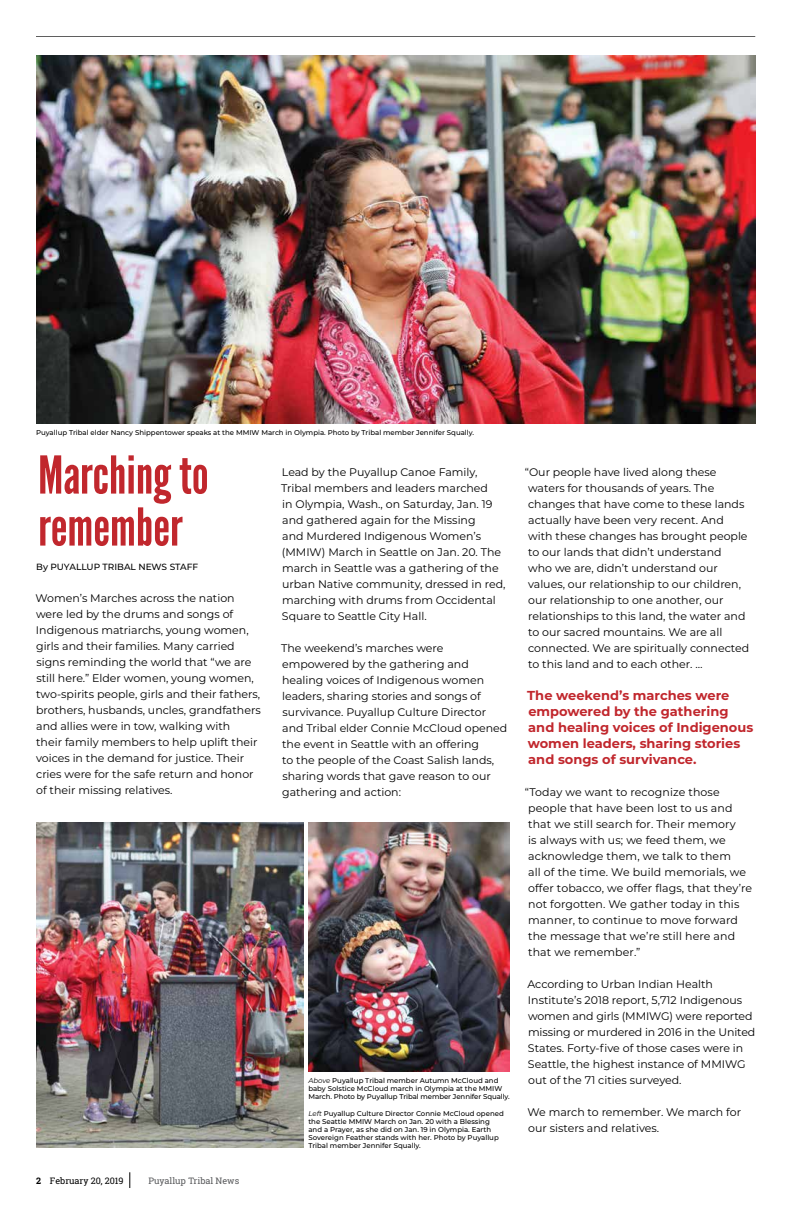
<style>
.page{position:relative;width:792px;height:1224px;background:#fff}
.page>*{position:absolute;margin:0;border:0;box-sizing:border-box;transform-origin:0 0}
.t1{font:52px/52px "League Gothic";color:#c1272d}
.t2{font:700 13px/16px "Montserrat";color:#c1272d}
.t3{font:11px/16px "Montserrat";color:#000}
.t4{font:500 9px "Montserrat";color:#000}
.t5{font:9px "Roboto Slab";color:#58595b}
.t6{font:9px "Roboto Slab";color:#000}
.t7{font:500 7px/8px "Montserrat";color:#000}
.s1{font-weight:400;font-style:italic}
.s2{font-weight:700}
</style>
<div class="page">
<svg style="left:130px;top:1172px;width:1px;height:16px"></svg>
<hr style="left:36px;top:36px;width:719px;height:1px;background:#000">
<img style="left:36px;top:823px;width:267px;height:325px">
<img style="left:36px;top:56px;width:720px;height:368px">
<img style="left:308px;top:823px;width:202px;height:248px">
<p class="t7" style="left:36px;top:429px;width:440px">Puyallup Tribal elder Nancy Shippentower speaks at the MMIW March in Olympia. Photo by Tribal member Jennifer Squally.</p>
<p class="t3" style="left:281px;top:464px;width:226px">Lead by the Puyallup Canoe Family, Tribal members and leaders marched<br>in Olympia, Wash., on Saturday, Jan. 19 and gathered again for the Missing<br>and Murdered Indigenous Women’s (MMIW) March in Seattle on Jan. 20. The march in Seattle was a gathering of the urban Native community, dressed in red, marching with drums from Occidental Square to Seattle City Hall.</p>
<p class="t3" style="left:281px;top:640px;width:228px">The weekend’s marches were empowered by the gathering and healing voices of Indigenous women leaders, sharing stories and songs of survivance. Puyallup Culture Director and Tribal elder Connie McCloud opened the event in Seattle with an offering<br>to the people of the Coast Salish lands, sharing words that gave reason to our gathering and action:</p>
<h1 class="t1" style="left:38px;top:449px;width:172px">Marching to remember</h1>
<p class="t4" style="left:36px;top:561px;width:163px">By PUYALLUP TRIBAL NEWS STAFF</p>
<p class="t3" style="left:36px;top:590px;width:227px">Women’s Marches across the nation were led by the drums and songs of Indigenous matriarchs, young women, girls and their families. Many carried signs reminding the world that “we are still here.” Elder women, young women, two-spirits people, girls and their fathers, brothers, husbands, uncles, grandfathers and allies were in tow, walking with<br>their family members to help uplift their voices in the demand for justice. Their cries were for the safe return and honor of their missing relatives.</p>
<p class="t7" style="left:308px;top:1076px;width:203px"><span class="s1">Above</span> Puyallup Tribal member Autumn McCloud and baby Solstice McCloud march in Olympia at the MMIW<br>March. Photo by Puyallup Tribal member Jennifer Squally.</p>
<p class="t6" style="left:36px;top:1175px;width:89px"><span class="s2">2</span> February 20, 2019</p>
<p class="t5" style="left:148px;top:1175px;width:92px">Puyallup Tribal News</p>
<p class="t7" style="left:308px;top:1109px;width:197px"><span class="s1">Left</span> Puyallup Culture Director Connie McCloud opened the Seattle MMIW March on Jan. 20 with a Blessing and a Prayer, as she did on Jan. 19 in Olympia. Earth Sovereign Feather stands with her. Photo by Puyallup Tribal member Jennifer Squally.</p>
<p class="t3" style="left:525px;top:464px;width:226px">“Our people have lived along these waters for thousands of years. The changes that have come to these lands actually have been very recent. And<br>with these changes has brought people to our lands that didn’t understand<br>who we are, didn’t understand our values, our relationship to our children, our relationship to one another, our relationships to this land, the water and to our sacred mountains. We are all connected. We are spiritually connected to this land and to each other. …</p>
<p class="t2" style="left:527px;top:687px;width:228px">The weekend’s marches were empowered by the gathering and healing voices of Indigenous women leaders, sharing stories and songs of survivance.</p>
<p class="t3" style="left:525px;top:784px;width:229px">“Today we want to recognize those people that have been lost to us and that we still search for. Their memory<br>is always with us; we feed them, we acknowledge them, we talk to them<br>all of the time. We build memorials, we offer tobacco, we offer flags, that they’re not forgotten. We gather today in this manner, to continue to move forward the message that we’re still here and that we remember.”</p>
<p class="t3" style="left:527px;top:976px;width:229px">According to Urban Indian Health Institute’s 2018 report, 5,712 Indigenous women and girls (MMIWG) were reported missing or murdered in 2016 in the United States. Forty-five of those cases were in Seattle, the highest instance of MMIWG out of the 71 cities surveyed.</p>
<p class="t3" style="left:528px;top:1104px;width:215px">We march to remember. We march for our sisters and relatives.</p>
</div>
